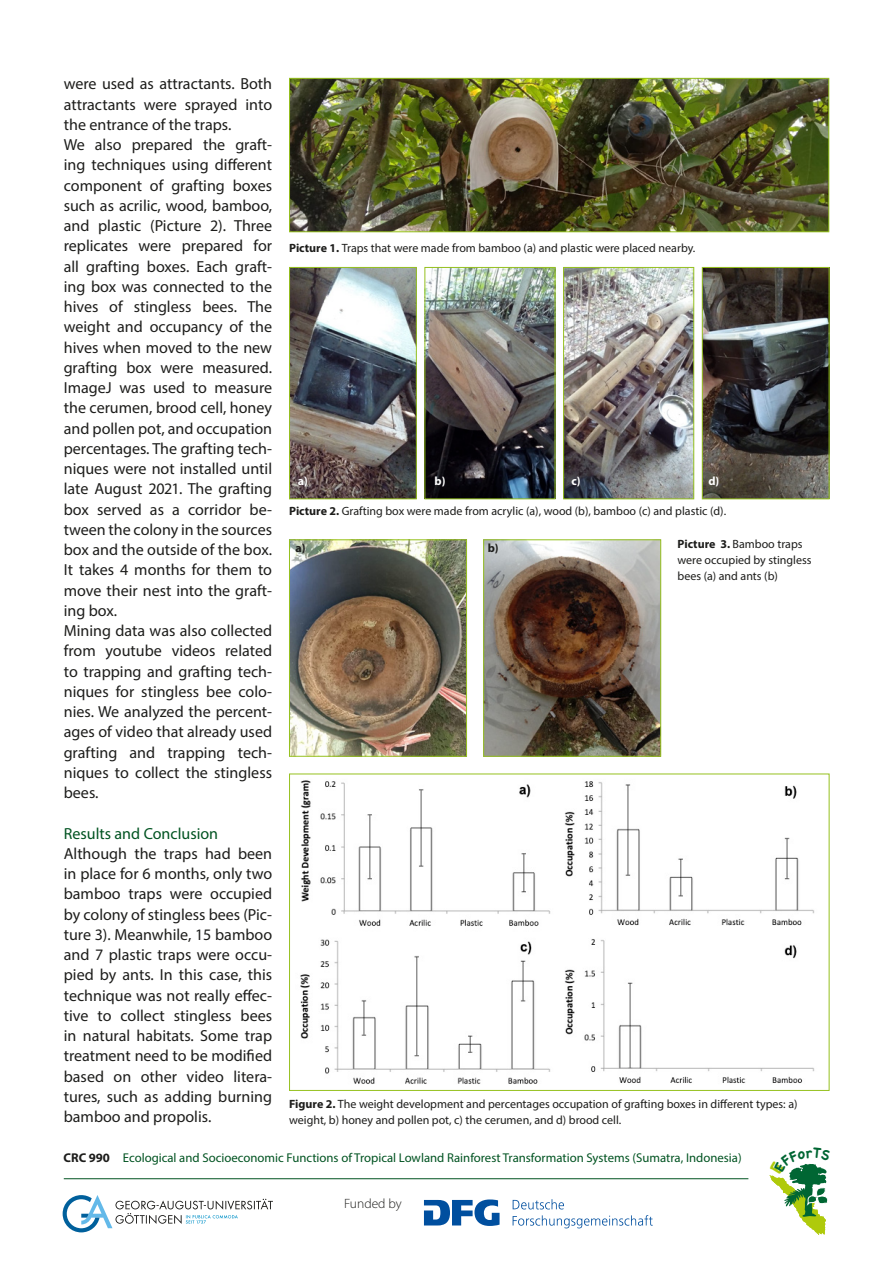
<style>
.page{position:relative;width:893px;height:1263px;background:#fff}
.page>*{position:absolute;margin:0;border:0;box-sizing:border-box;transform-origin:0 0}
.t1{font:16.05px/20.2px "Myriad Pro";color:#1d1d1b}
.t2{font:16.05px "Myriad Pro";color:#005321}
.t3{font:300 13.5px "Myriad Pro";color:#1d1d1b}
.t4{font:12.75px "Myriad Pro";color:#005321}
.t5{font:12px/15.8px "Myriad Pro";color:#1d1d1b}
.t6{font:700 12px "Myriad Pro";color:#fff}
.t7{font:700 12px "Myriad Pro";color:#1d1d1b}
.s1{font-weight:700}
.s2{font-weight:700;color:#1d1d1b}
</style>
<div class="page">
<svg style="left:424px;top:1199px;width:76px;height:27px"></svg>
<svg style="left:513px;top:1199px;width:51px;height:10px"></svg>
<svg style="left:513px;top:1215px;width:140px;height:13px"></svg>
<svg style="left:63px;top:1195px;width:210px;height:37px"></svg>
<hr style="left:64px;top:1178px;width:684px;height:1px;background:#005321">
<img style="left:291px;top:80px;width:536px;height:150px">
<div style="left:289px;top:78px;width:540px;height:154px;border:1px solid #96c11f"></div>
<img style="left:291px;top:269px;width:124px;height:228px">
<div style="left:289px;top:267px;width:128px;height:232px;border:1px solid #96c11f"></div>
<img style="left:426px;top:269px;width:127px;height:228px">
<div style="left:424px;top:267px;width:131px;height:232px;border:1px solid #96c11f"></div>
<img style="left:565px;top:269px;width:127px;height:228px">
<div style="left:563px;top:267px;width:131px;height:232px;border:1px solid #96c11f"></div>
<img style="left:704px;top:269px;width:123px;height:228px">
<div style="left:702px;top:267px;width:127px;height:232px;border:1px solid #96c11f"></div>
<img style="left:300px;top:780px;width:515px;height:304px">
<img style="left:291px;top:541px;width:174px;height:214px">
<div style="left:289px;top:539px;width:178px;height:218px;border:1px solid #96c11f"></div>
<img style="left:485px;top:541px;width:174px;height:214px">
<div style="left:483px;top:539px;width:178px;height:218px;border:1px solid #96c11f"></div>
<svg style="left:769px;top:1164px;width:59px;height:71px"></svg>
<p class="t1" style="left:64px;top:74px;width:210px">were used as attractants. Both attractants were sprayed into the entrance of the traps.<br>We also prepared the graft&shy;ing techniques using different component of grafting boxes such as acrilic, wood, bamboo, and plastic (Picture 2). Three replicates were prepared for all grafting boxes. Each graft&shy;ing box was connected to the hives of stingless bees. The weight and occupancy of the hives when moved to the new grafting box were measured.<br>ImageJ was used to measure the cerumen, brood cell, honey and pollen pot, and occupation percentages. The grafting tech&shy;niques were not installed until late August 2021. The grafting box served as a corridor be&shy;tween the colony in the sources box and the outside of the box.<br>It takes 4 months for them to move their nest into the graft&shy;ing box.<br>Mining data was also collected from youtube videos related to trapping and grafting tech&shy;niques for stingless bee colo&shy;nies. We analyzed the percent&shy;ages of video that already used grafting and trapping tech&shy;niques to collect the stingless bees.</p>
<p class="t2" style="left:64px;top:823px;width:156px">Results and Conclusion</p>
<p class="t1" style="left:64px;top:843px;width:210px;text-align:justify">Although the traps had been in place for 6 months, only two bamboo traps were occupied by colony of stingless bees (Pic&shy;ture 3). Meanwhile, 15 bamboo and 7 plastic traps were occu&shy;pied by ants. In this case, this technique was not really effec&shy;tive to collect stingless bees in natural habitats. Some trap treatment need to be modified based on other video litera&shy;tures, such as adding burning bamboo and propolis.</p>
<p class="t5" style="left:289px;top:240px;width:408px"><span class="s1">Picture 1.</span> Traps that were made from bamboo (a) and plastic were placed nearby.</p>
<p class="t6" style="left:298px;top:473px;width:12px">a)</p>
<p class="t6" style="left:435px;top:473px;width:12px">b)</p>
<p class="t6" style="left:571px;top:473px;width:11px">c)</p>
<p class="t6" style="left:708px;top:473px;width:12px">d)</p>
<p class="t5" style="left:289px;top:502px;width:438px"><span class="s1">Picture 2.</span> Grafting box were made from acrylic (a), wood (b), bamboo (c) and plastic (d).</p>
<p class="t7" style="left:296px;top:541px;width:12px">a)</p>
<p class="t7" style="left:488px;top:541px;width:12px">b)</p>
<p class="t5" style="left:677px;top:536px;width:136px"><span class="s1">Picture 3.</span> Bamboo traps were occupied by stingless bees (a) and ants (b)</p>
<p class="t5" style="left:289px;top:1096px;width:510px"><span class="s1">Figure 2.</span> The weight development and percentages occupation of grafting boxes in different types: a) weight, b) honey and pollen pot, c) the cerumen, and d) brood cell.</p>
<p class="t4" style="left:64px;top:1150px;width:680px"><span class="s2">CRC 990</span> Ecological and Socioeconomic Functions of Tropical Lowland Rainforest Transformation Systems (Sumatra, Indonesia)</p>
<p class="t3" style="left:344px;top:1195px;width:59px">Funded by</p>
</div>
